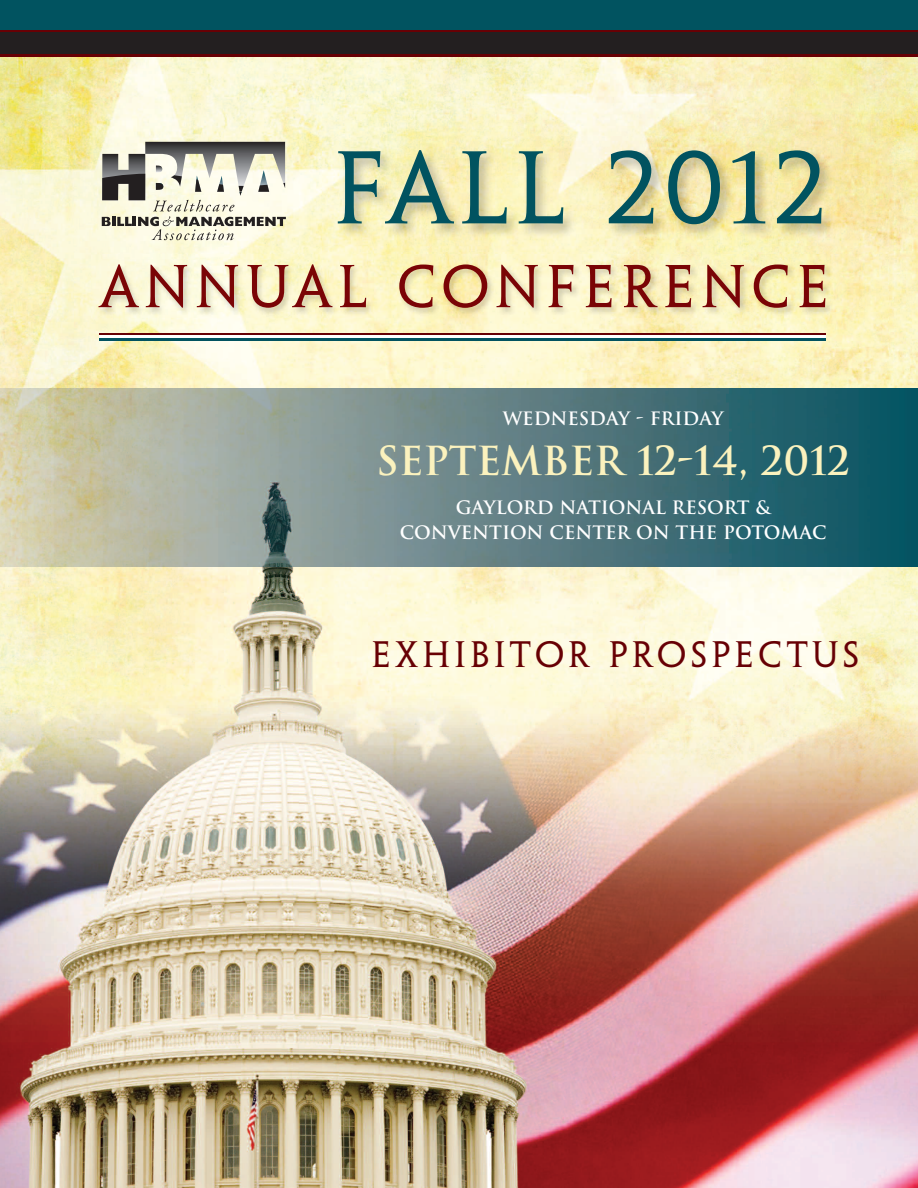
<style>
.page{position:relative;width:918px;height:1188px;background:#fff}
.page>*{position:absolute;margin:0;border:0;box-sizing:border-box;transform-origin:0 0}
.t1{font:92.25px "Penumbra Serif Std";letter-spacing:.065em;color:#015360}
.t2{font:54px "Penumbra Serif Std";letter-spacing:.115em;color:#7a0406}
.t3{font:700 39px "Trajan";color:#fbf2be}
.t4{font:33px "Penumbra Serif Std";letter-spacing:.13em;color:#670004}
.t5{font:700 18px/25.5px "Trajan";color:#fff;text-align:center}
</style>
<div class="page">
<img style="left:0;top:57px;width:918px;height:1131px">
<img style="left:0;top:389px;width:918px;height:177px">
<svg style="left:102px;top:142px;width:184px;height:98px;background:#c0beb0"></svg>
<img style="left:323px;top:136px;width:595px;height:221px">
<img style="left:91px;top:254px;width:798px;height:105px">
<img style="left:102px;top:254px;width:211px;height:5px">
<hr style="left:99px;top:333px;width:726px;height:2px;background:#670004">
<hr style="left:99px;top:335px;width:726px;height:3px;background:#fff">
<hr style="left:99px;top:338px;width:726px;height:2px;background:#015360">
<div style="left:0;top:0;width:918px;height:53px;background:#015360"></div>
<svg style="left:0;top:30px;width:918px;height:27px;background:#5b0508"></svg>
<div style="left:0;top:33px;width:918px;height:21px;background:#231f20"></div>
<h1 class="t1" style="left:334px;top:138px;width:496px">FALL 2012</h1>
<h2 class="t2" style="left:99px;top:257px;width:732px">ANNUAL CONFERENCE</h2>
<p class="t5" style="left:503px;top:406px;width:222px">WEDNESDAY - FRIDAY</p>
<h3 class="t3" style="left:376px;top:439px;width:476px">SEPTEMBER 12-14, 2012</h3>
<p class="t5" style="left:400px;top:495px;width:428px">GAYLORD NATIONAL RESORT &amp;<br>CONVENTION CENTER ON THE POTOMAC</p>
<h3 class="t4" style="left:372px;top:636px;width:489px">EXHIBITOR PROSPECTUS</h3>
</div>
